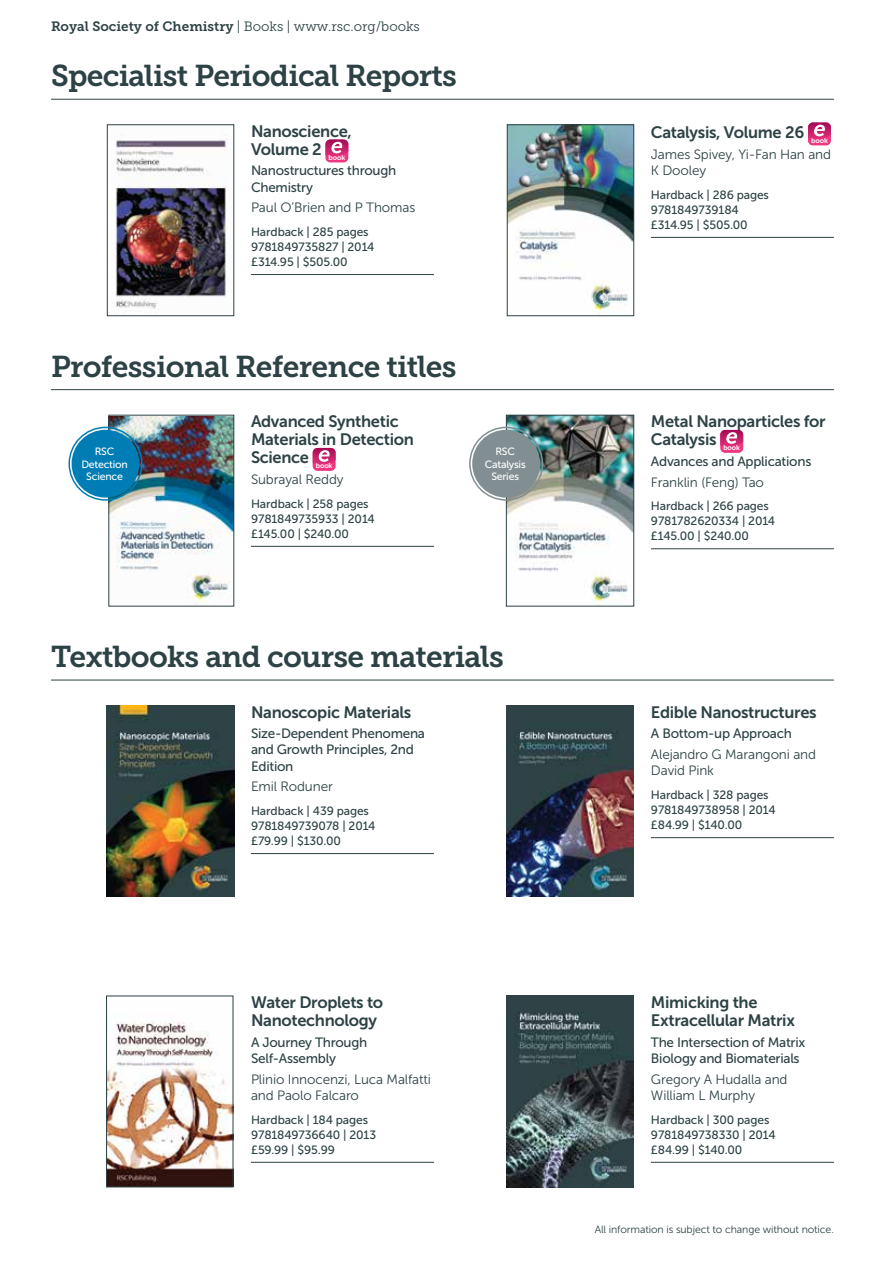
<style>
.page{position:relative;width:885px;height:1263px;background:#fff}
.page>*{position:absolute;margin:0;border:0;box-sizing:border-box;transform-origin:0 0}
.t1{font:30px "Museo Slab 700";letter-spacing:-.025em;color:#2d4245}
.t2{font:16.5px/18px "Museo Sans 700";letter-spacing:-.02em;color:#2d4245}
.t3{font:13.5px/16.5px "Museo Sans 300";letter-spacing:-.01em;color:#2d4245}
.t4{font:13.5px/16.2px "Museo Sans 500";letter-spacing:-.02em;color:#2d4245}
.t5{font:13.5px "Museo Slab 300";color:#2d4245}
.t6{font:12px/15px "Museo Sans 500";letter-spacing:-.01em;color:#2d4245}
.t7{font:10.5px "Museo Sans 300";letter-spacing:-.01em;color:#2d4245}
.t8{font:10.5px/12.6px "Museo Sans 500";letter-spacing:-.02em;color:#fff;text-align:center}
.t9{font:7.05px "Museo Sans 700";letter-spacing:-.01em;color:#fff}
.s1{font-family:"Museo Slab 700"}
</style>
<div class="page">
<hr style="left:51px;top:99px;width:782px;height:1px;background:#2d4245">
<hr style="left:251px;top:274px;width:183px;height:1px;background:#2d4245">
<div style="left:325px;top:140px;width:23px;height:22px;background:#ee3780;border-radius:5px"></div>
<svg style="left:325px;top:140px;width:23px;height:17px"></svg>
<hr style="left:651px;top:237px;width:182px;height:1px;background:#2d4245">
<div style="left:807px;top:122px;width:23px;height:23px;background:#ee3780;border-radius:5px"></div>
<svg style="left:807px;top:122px;width:23px;height:18px"></svg>
<hr style="left:51px;top:389px;width:782px;height:1px;background:#2d4245">
<hr style="left:51px;top:680px;width:782px;height:1px;background:#2d4245">
<hr style="left:651px;top:548px;width:182px;height:1px;background:#2d4245">
<div style="left:720px;top:430px;width:23px;height:23px;background:#ee3780;border-radius:5px"></div>
<svg style="left:720px;top:430px;width:23px;height:18px"></svg>
<hr style="left:251px;top:546px;width:183px;height:1px;background:#2d4245">
<div style="left:312px;top:448px;width:23px;height:23px;background:#ee3780;border-radius:5px"></div>
<svg style="left:312px;top:448px;width:23px;height:18px"></svg>
<hr style="left:251px;top:853px;width:183px;height:1px;background:#2d4245">
<hr style="left:651px;top:837px;width:182px;height:1px;background:#2d4245">
<hr style="left:251px;top:1162px;width:183px;height:1px;background:#2d4245">
<hr style="left:651px;top:1162px;width:182px;height:1px;background:#2d4245">
<img style="left:109px;top:135px;width:119px;height:174px">
<div style="left:107px;top:125px;width:127px;height:191px;border:1px solid #2d4245"></div>
<img style="left:509px;top:127px;width:123px;height:187px">
<div style="left:507px;top:125px;width:127px;height:191px;border:1px solid #2d4245"></div>
<img style="left:111px;top:417px;width:121px;height:187px">
<div style="left:109px;top:415px;width:125px;height:191px;border:1px solid #2d4245"></div>
<img style="left:508px;top:417px;width:124px;height:187px">
<div style="left:506px;top:415px;width:128px;height:191px;border:1px solid #2d4245"></div>
<img style="left:106px;top:705px;width:128px;height:192px">
<img style="left:506px;top:705px;width:128px;height:192px">
<img style="left:108px;top:1022px;width:123px;height:163px">
<div style="left:106px;top:996px;width:127px;height:191px;border:1px solid #2d4245"></div>
<img style="left:506px;top:996px;width:128px;height:191px">
<div style="left:68px;top:427px;width:74px;height:74px;border:2px solid #007db4;border-radius:50%"></div>
<div style="left:469px;top:427px;width:74px;height:74px;border:2px solid #828f92;border-radius:50%"></div>
<div style="left:72px;top:430px;width:67px;height:68px;background:#007db4;border-radius:50%"></div>
<div style="left:472px;top:430px;width:68px;height:68px;background:#828f92;border-radius:50%"></div>
<p class="t5" style="left:51px;top:19px;width:370px"><span class="s1">Royal Society of Chemistry</span> | Books | www.rsc.org/books</p>
<h1 class="t1" style="left:51px;top:59px;width:407px">Specialist Periodical Reports</h1>
<h2 class="t2" style="left:251px;top:122px;width:102px">Nanoscience,<br>Volume 2</h2>
<p class="t9" style="left:328px;top:154px;width:18px">book</p>
<p class="t4" style="left:251px;top:163px;width:147px">Nanostructures through<br>Chemistry</p>
<p class="t3" style="left:251px;top:200px;width:166px">Paul O’Brien and P Thomas</p>
<p class="t6" style="left:251px;top:224px;width:125px">Hardback | 285 pages<br>9781849735827 | 2014 £314.95 | $505.00</p>
<h1 class="t1" style="left:51px;top:349px;width:407px">Professional Reference titles</h1>
<h2 class="t2" style="left:251px;top:413px;width:164px">Advanced Synthetic<br>Materials in Detection<br>Science</h2>
<p class="t9" style="left:316px;top:462px;width:18px">book</p>
<p class="t3" style="left:251px;top:471px;width:94px">Subrayal Reddy</p>
<p class="t6" style="left:251px;top:496px;width:125px">Hardback | 258 pages<br>9781849735933 | 2014 £145.00 | $240.00</p>
<p class="t8" style="left:81px;top:445px;width:48px">RSC<br>Detection<br>Science</p>
<p class="t8" style="left:484px;top:445px;width:42px">RSC<br>Catalysis<br>Series</p>
<h1 class="t1" style="left:51px;top:640px;width:454px">Textbooks and course materials</h1>
<h2 class="t2" style="left:251px;top:703px;width:162px">Nanoscopic Materials</h2>
<p class="t4" style="left:251px;top:725px;width:175px">Size-Dependent Phenomena and Growth Principles, 2nd<br>Edition</p>
<p class="t3" style="left:251px;top:778px;width:83px">Emil Roduner</p>
<p class="t6" style="left:251px;top:803px;width:126px">Hardback | 439 pages<br>9781849739078 | 2014 £79.99 | $130.00</p>
<h2 class="t2" style="left:251px;top:993px;width:134px">Water Droplets to<br>Nanotechnology</h2>
<p class="t4" style="left:251px;top:1034px;width:118px">A Journey Through<br>Self-Assembly</p>
<p class="t3" style="left:251px;top:1071px;width:181px">Plinio Innocenzi, Luca Malfatti and Paolo Falcaro</p>
<p class="t6" style="left:251px;top:1112px;width:127px">Hardback | 184 pages<br>9781849736640 | 2013 £59.99 | $95.99</p>
<h2 class="t2" style="left:651px;top:123px;width:155px">Catalysis, Volume 26</h2>
<p class="t9" style="left:811px;top:136px;width:18px">book</p>
<p class="t3" style="left:651px;top:146px;width:181px">James Spivey, Yi-Fan Han and<br>K Dooley</p>
<p class="t6" style="left:651px;top:187px;width:119px">Hardback | 286 pages<br>9781849739184 £314.95 | $505.00</p>
<h2 class="t2" style="left:651px;top:413px;width:176px">Metal Nanoparticles for<br>Catalysis</h2>
<p class="t9" style="left:723px;top:444px;width:18px">book</p>
<p class="t4" style="left:651px;top:453px;width:162px">Advances and Applications</p>
<p class="t3" style="left:651px;top:474px;width:114px">Franklin (Feng) Tao</p>
<p class="t6" style="left:651px;top:498px;width:126px">Hardback | 266 pages<br>9781782620334 | 2014 £145.00 | $240.00</p>
<h2 class="t2" style="left:651px;top:703px;width:167px">Edible Nanostructures</h2>
<p class="t4" style="left:651px;top:725px;width:143px">A Bottom-up Approach</p>
<p class="t3" style="left:651px;top:746px;width:166px">Alejandro G Marangoni and<br>David Pink</p>
<p class="t6" style="left:651px;top:787px;width:126px">Hardback | 328 pages<br>9781849738958 | 2014 £84.99 | $140.00</p>
<h2 class="t2" style="left:651px;top:993px;width:145px">Mimicking the<br>Extracellular Matrix</h2>
<p class="t4" style="left:651px;top:1034px;width:156px">The Intersection of Matrix<br>Biology and Biomaterials</p>
<p class="t3" style="left:651px;top:1071px;width:138px">Gregory A Hudalla and<br>William L Murphy</p>
<p class="t6" style="left:651px;top:1112px;width:126px">Hardback | 300 pages<br>9781849738330 | 2014 £84.99 | $140.00</p>
<p class="t7" style="left:594px;top:1224px;width:240px">All information is subject to change without notice.</p>
</div>
